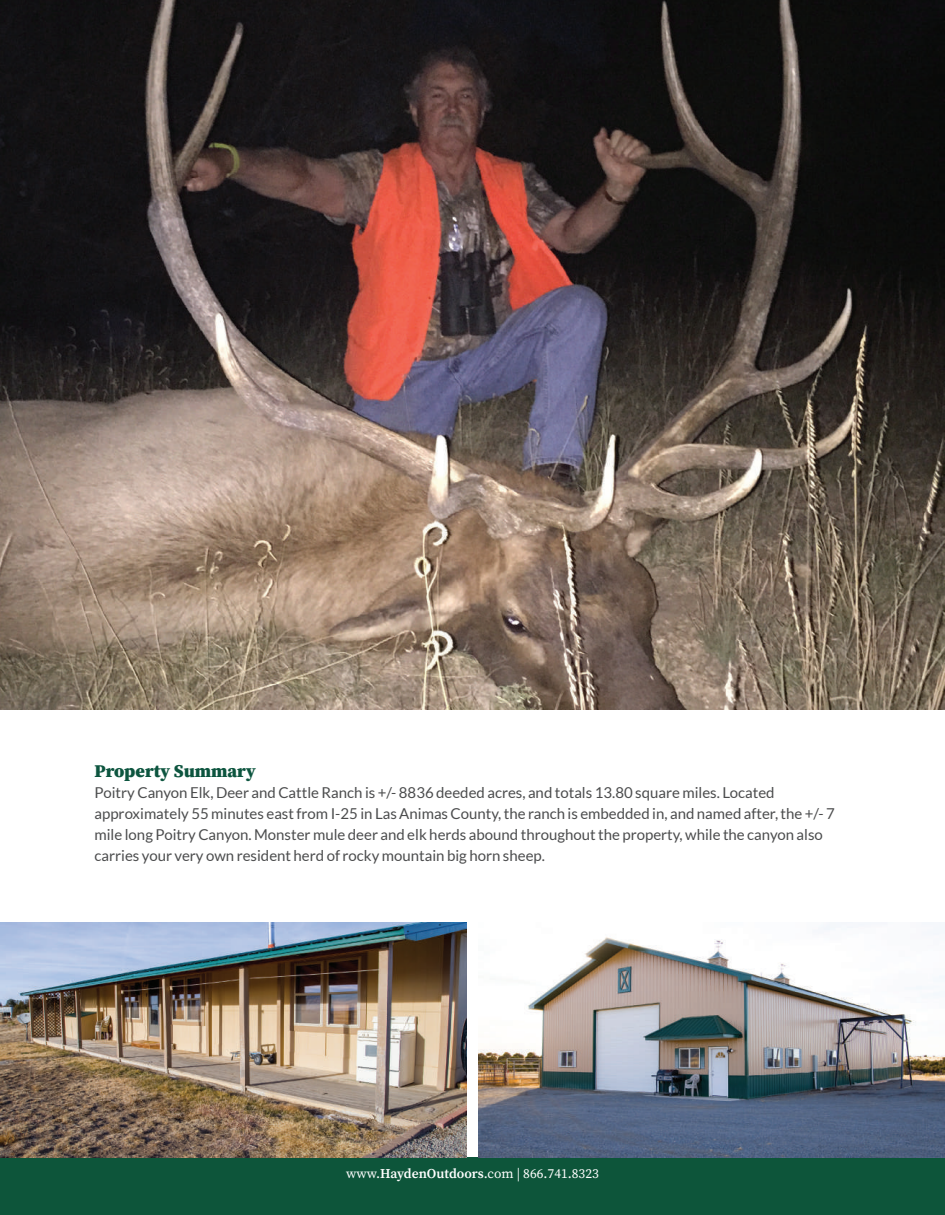
<style>
.page{position:relative;width:945px;height:1215px;background:#fff}
.page>*{position:absolute;margin:0;border:0;box-sizing:border-box;transform-origin:0 0}
.t1{font:900 18px "Source Serif Pro";color:#0d553f}
.t2{font:15px/21px "Lato";color:#4b4c4d}
.t3{font:13.5px "Source Serif Pro";color:#fff}
.s1{font-weight:600}
</style>
<div class="page">
<div style="left:0;top:1158px;width:945px;height:57px;background:#0d553a"></div>
<img style="left:0;top:923px;width:466px;height:235px">
<img style="left:479px;top:923px;width:466px;height:235px">
<img style="left:0;top:0;width:945px;height:709px">
<p class="t1" style="left:94px;top:759px;width:163px">Property Summary</p>
<p class="t2" style="left:94px;top:782px;width:742px">Poitry Canyon Elk, Deer and Cattle Ranch is +/- 8836 deeded acres, and totals 13.80 square miles. Located approximately 55 minutes east from I-25 in Las Animas County, the ranch is embedded in, and named after, the +/- 7 mile long Poitry Canyon. Monster mule deer and elk herds abound throughout the property, while the canyon also carries your very own resident herd of rocky mountain big horn sheep.</p>
<p class="t3" style="left:346px;top:1164px;width:254px">www.<span class="s1">HaydenOutdoors</span>.com | 866.741.8323</p>
</div>
